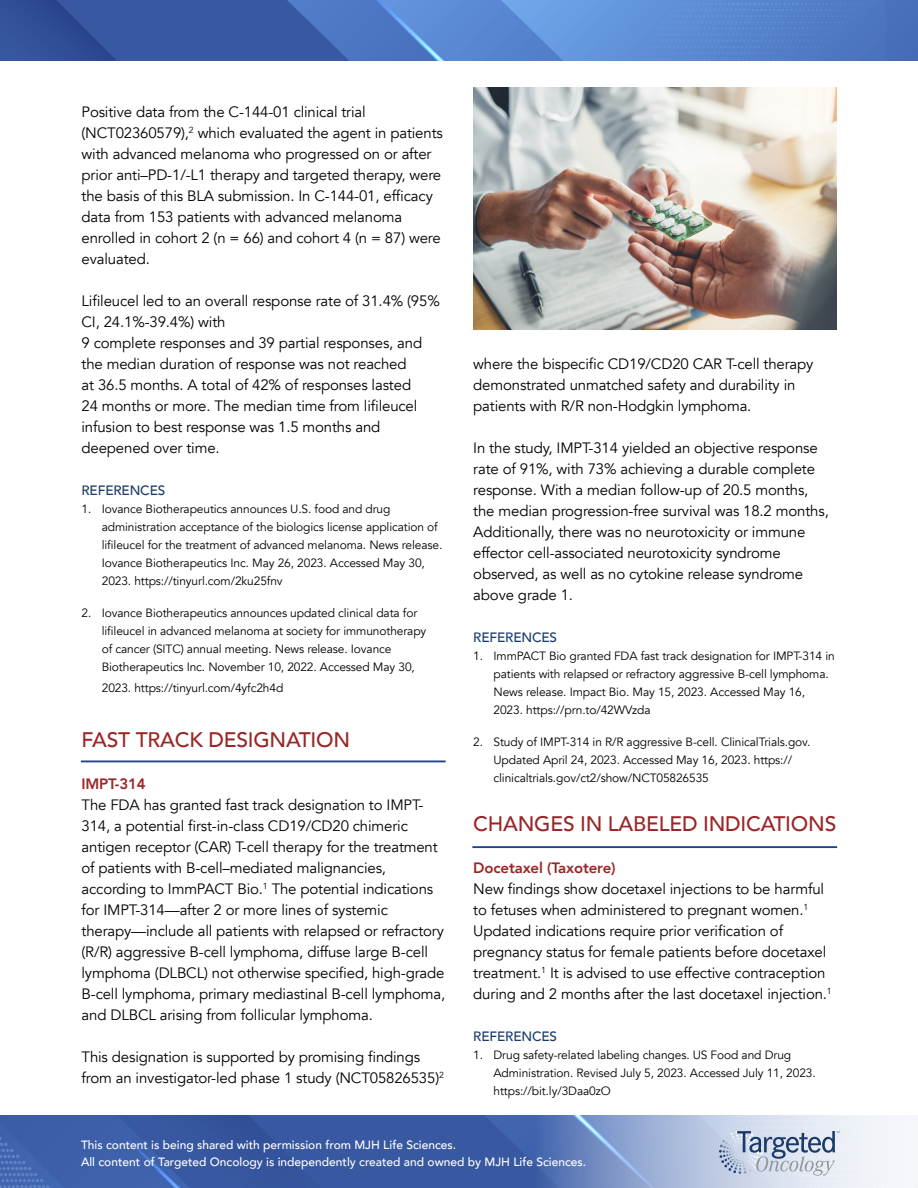
<style>
.page{position:relative;width:918px;height:1188px;background:#fff}
.page>*{position:absolute;margin:0;border:0;box-sizing:border-box;transform-origin:0 0}
.t1{font:500 21px "Avenir";letter-spacing:-.01em;color:#9a2526}
.t2{font:15px/21px "Avenir";letter-spacing:-.01em;color:#000}
.t3{font:800 15px "Avenir";letter-spacing:-.01em;color:#9a2526}
.t4{font:500 13.5px "Avenir";letter-spacing:-.01em;color:#1a3b69}
.t5{font:12px/18px "Avenir";letter-spacing:-.01em;color:#000}
.t6{font:500 12px/16.5px "Avenir";color:#fff}
</style>
<div class="page">
<img style="left:0;top:0;width:918px;height:61px">
<hr style="left:81px;top:760px;width:365px;height:2px;background:#224095">
<hr style="left:472px;top:846px;width:365px;height:2px;background:#224095">
<img style="left:473px;top:87px;width:363px;height:243px">
<img style="left:0;top:1115px;width:531px;height:73px">
<svg style="left:531px;top:1115px;width:386px;height:73px"></svg>
<svg style="left:719px;top:1130px;width:120px;height:46px;background:#b7c2d5"></svg>
<p class="t2" style="left:82px;top:102px;width:363px">Positive data from the C-144-01 clinical trial (NCT02360579),<sup>2</sup> which evaluated the agent in patients with advanced melanoma who progressed on or after prior anti–PD-1/-L1 therapy and targeted therapy, were the basis of this BLA submission. In C-144-01, efficacy data from 153 patients with advanced melanoma enrolled in cohort 2 (n = 66) and cohort 4 (n = 87) were evaluated.</p>
<p class="t2" style="left:82px;top:291px;width:360px">Lifileucel led to an overall response rate of 31.4% (95% CI, 24.1%-39.4%) with<br>9 complete responses and 39 partial responses, and the median duration of response was not reached<br>at 36.5 months. A total of 42% of responses lasted<br>24 months or more. The median time from lifileucel infusion to best response was 1.5 months and deepened over time.</p>
<p class="t4" style="left:82px;top:479px;width:85px">REFERENCES</p>
<p class="t5" style="left:102px;top:500px;width:342px;text-indent:-20px">1. Iovance Biotherapeutics announces U.S. food and drug administration acceptance of the biologics license application of lifileucel for the treatment of advanced melanoma. News release.<br>Iovance Biotherapeutics Inc. May 26, 2023. Accessed May 30, 2023. https://tinyurl.com/2ku25fnv</p>
<p class="t5" style="left:102px;top:604px;width:326px;text-indent:-20px">2. Iovance Biotherapeutics announces updated clinical data for lifileucel in advanced melanoma at society for immunotherapy of cancer (SITC) annual meeting. News release. Iovance Biotherapeutics Inc. November 10, 2022. Accessed May 30,</p>
<p class="t5" style="left:102px;top:679px;width:183px">2023. https://tinyurl.com/4yfc2h4d</p>
<h1 class="t1" style="left:82px;top:722px;width:270px">FAST TRACK DESIGNATION</h1>
<p class="t3" style="left:82px;top:772px;width:66px">IMPT-314</p>
<p class="t2" style="left:82px;top:795px;width:365px">The FDA has granted fast track designation to IMPT-314, a potential first-in-class CD19/CD20 chimeric antigen receptor (CAR) T-cell therapy for the treatment of patients with B-cell–mediated malignancies, according to ImmPACT Bio.<sup>1</sup> The potential indications for IMPT-314—after 2 or more lines of systemic therapy—include all patients with relapsed or refractory (R/R) aggressive B-cell lymphoma, diffuse large B-cell lymphoma (DLBCL) not otherwise specified, high-grade B-cell lymphoma, primary mediastinal B-cell lymphoma, and DLBCL arising from follicular lymphoma.</p>
<p class="t2" style="left:82px;top:1047px;width:364px">This designation is supported by promising findings from an investigator-led phase 1 study (NCT05826535)<sup>2</sup></p>
<p class="t2" style="left:473px;top:354px;width:342px">where the bispecific CD19/CD20 CAR T-cell therapy demonstrated unmatched safety and durability in patients with R/R non-Hodgkin lymphoma.</p>
<p class="t2" style="left:473px;top:438px;width:357px">In the study, IMPT-314 yielded an objective response rate of 91%, with 73% achieving a durable complete response. With a median follow-up of 20.5 months, the median progression-free survival was 18.2 months, Additionally, there was no neurotoxicity or immune effector cell-associated neurotoxicity syndrome observed, as well as no cytokine release syndrome above grade 1.</p>
<p class="t4" style="left:473px;top:626px;width:85px">REFERENCES</p>
<p class="t5" style="left:494px;top:647px;width:343px;text-indent:-20px">1. ImmPACT Bio granted FDA fast track designation for IMPT-314 in patients with relapsed or refractory aggressive B-cell lymphoma.<br>News release. Impact Bio. May 15, 2023. Accessed May 16, 2023. https://prn.to/42WVzda</p>
<p class="t5" style="left:494px;top:733px;width:318px;text-indent:-20px">2. Study of IMPT-314 in R/R aggressive B-cell. ClinicalTrials.gov.<br>Updated April 24, 2023. Accessed May 16, 2023. https:// clinicaltrials.gov/ct2/show/NCT05826535</p>
<h1 class="t1" style="left:473px;top:806px;width:365px">CHANGES IN LABELED INDICATIONS</h1>
<p class="t3" style="left:473px;top:856px;width:144px">Docetaxel (Taxotere)</p>
<p class="t2" style="left:473px;top:879px;width:360px">New findings show docetaxel injections to be harmful to fetuses when administered to pregnant women.<sup>1<br></sup>Updated indications require prior verification of pregnancy status for female patients before docetaxel treatment.<sup>1</sup> It is advised to use effective contraception during and 2 months after the last docetaxel injection.<sup>1</sup></p>
<p class="t4" style="left:473px;top:1025px;width:85px">REFERENCES</p>
<p class="t5" style="left:494px;top:1046px;width:324px;text-indent:-20px">1. Drug safety-related labeling changes. US Food and Drug<br>Administration. Revised July 5, 2023. Accessed July 11, 2023. https://bit.ly/3Daa0zO</p>
<p class="t6" style="left:81px;top:1136px;width:507px">This content is being shared with permission from MJH Life Sciences.<br>All content of Targeted Oncology is independently created and owned by MJH Life Sciences.</p>
</div>
